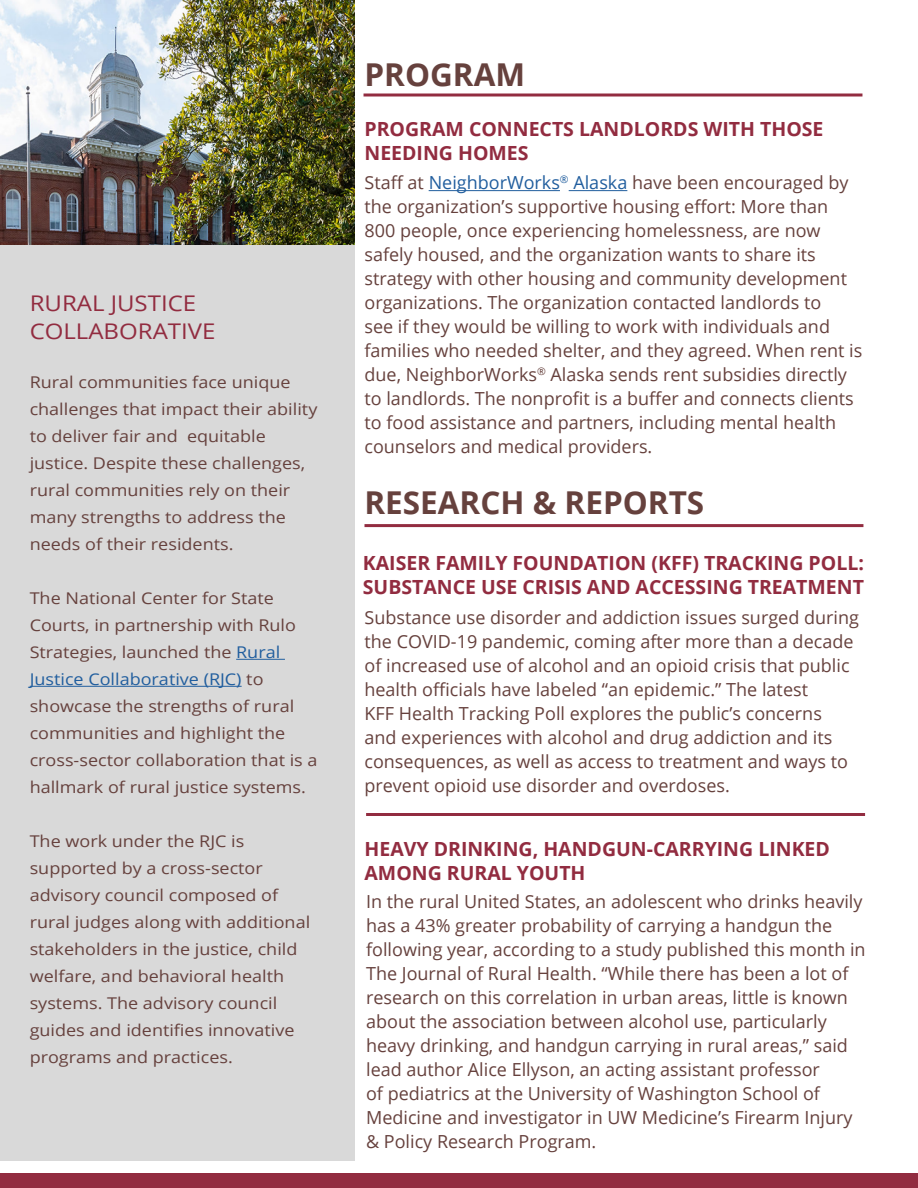
<style>
.page{position:relative;width:918px;height:1188px;background:#fff}
.page>*{position:absolute;margin:0;border:0;box-sizing:border-box;transform-origin:0 0}
.t1{font:700 31.5px "Open Sans";color:#66413d}
.t2{font:21.6px "Open Sans";color:#922c40;scale:1.11 1}
.Section_Heading{font:700 19.5px/24px "Open Sans";color:#922c40}
.t3{font:18px/24px "Open Sans";color:#66413d}
.t4{font:16.2px/27px "Open Sans";color:#66413d;scale:1.11 1}
.s1{color:#215e9e}
</style>
<div class="page">
<div style="left:0;top:1173px;width:918px;height:15px;background:#922c40"></div>
<div style="left:0;top:1px;width:354px;height:1160px;background:#d9d9d9"></div>
<img style="left:0;top:0;width:354px;height:244px">
<hr style="left:236px;top:659px;width:49px;height:1px;background:#215e9e">
<hr style="left:30px;top:686px;width:212px;height:1px;background:#215e9e">
<hr style="left:429px;top:190px;width:131px;height:1px;background:#215e9e">
<hr style="left:569px;top:190px;width:58px;height:1px;background:#215e9e">
<hr style="left:364px;top:94px;width:498px;height:3px;background:#922c40">
<hr style="left:364px;top:524px;width:499px;height:3px;background:#922c40">
<hr style="left:366px;top:813px;width:499px;height:3px;background:#922c40">
<p class="t2" style="left:30px;top:288px;width:152px">RURAL JUSTICE</p>
<p class="t2" style="left:30px;top:317px;width:169px">COLLABORATIVE</p>
<p class="t4" style="left:30px;top:368px;width:261px">Rural communities face unique challenges that impact their ability to deliver fair and equitable justice. Despite these challenges, rural communities rely on their many strengths to address the needs of their residents.</p>
<p class="t4" style="left:30px;top:584px;width:261px">The National Center for State<br>Courts, in partnership with Rulo<br>Strategies, launched the <span class="s1">Rural<br>Justice Collaborative (RJC)</span> to showcase the strengths of rural communities and highlight the cross-sector collaboration that is a hallmark of rural justice systems.</p>
<p class="t4" style="left:30px;top:827px;width:254px">The work under the RJC is supported by a cross-sector advisory council composed of rural judges along with additional stakeholders in the justice, child welfare, and behavioral health systems. The advisory council guides and identifies innovative programs and practices.</p>
<p class="t1" style="left:364px;top:53px;width:162px">PROGRAM</p>
<p class="Section_Heading" style="left:364px;top:116px;width:461px">PROGRAM CONNECTS LANDLORDS WITH THOSE<br>NEEDING HOMES</p>
<p class="t3" style="left:364px;top:170px;width:499px">Staff at <span class="s1">NeighborWorks</span><sup>®</sup> <span class="s1">Alaska</span> have been encouraged by the organization’s supportive housing effort: More than 800 people, once experiencing homelessness, are now safely housed, and the organization wants to share its strategy with other housing and community development organizations. The organization contacted landlords to<br>see if they would be willing to work with individuals and families who needed shelter, and they agreed. When rent is due, NeighborWorks<sup>®</sup> Alaska sends rent subsidies directly to landlords. The nonprofit is a buffer and connects clients to food assistance and partners, including mental health counselors and medical providers.</p>
<p class="t1" style="left:364px;top:480px;width:341px">RESEARCH &amp; REPORTS</p>
<p class="Section_Heading" style="left:363px;top:550px;width:503px">KAISER FAMILY FOUNDATION (KFF) TRACKING POLL:<br>SUBSTANCE USE CRISIS AND ACCESSING TREATMENT</p>
<p class="t3" style="left:364px;top:605px;width:496px">Substance use disorder and addiction issues surged during the COVID-19 pandemic, coming after more than a decade of increased use of alcohol and an opioid crisis that public health officials have labeled “an epidemic.” The latest<br>KFF Health Tracking Poll explores the public’s concerns<br>and experiences with alcohol and drug addiction and its consequences, as well as access to treatment and ways to prevent opioid use disorder and overdoses.</p>
<p class="Section_Heading" style="left:364px;top:836px;width:467px">HEAVY DRINKING, HANDGUN-CARRYING LINKED<br>AMONG RURAL YOUTH</p>
<p class="t3" style="left:366px;top:889px;width:501px">In the rural United States, an adolescent who drinks heavily has a 43% greater probability of carrying a handgun the following year, according to a study published this month in The Journal of Rural Health. “While there has been a lot of research on this correlation in urban areas, little is known about the association between alcohol use, particularly heavy drinking, and handgun carrying in rural areas,” said lead author Alice Ellyson, an acting assistant professor<br>of pediatrics at the University of Washington School of Medicine and investigator in UW Medicine’s Firearm Injury &amp; Policy Research Program.</p>
</div>
